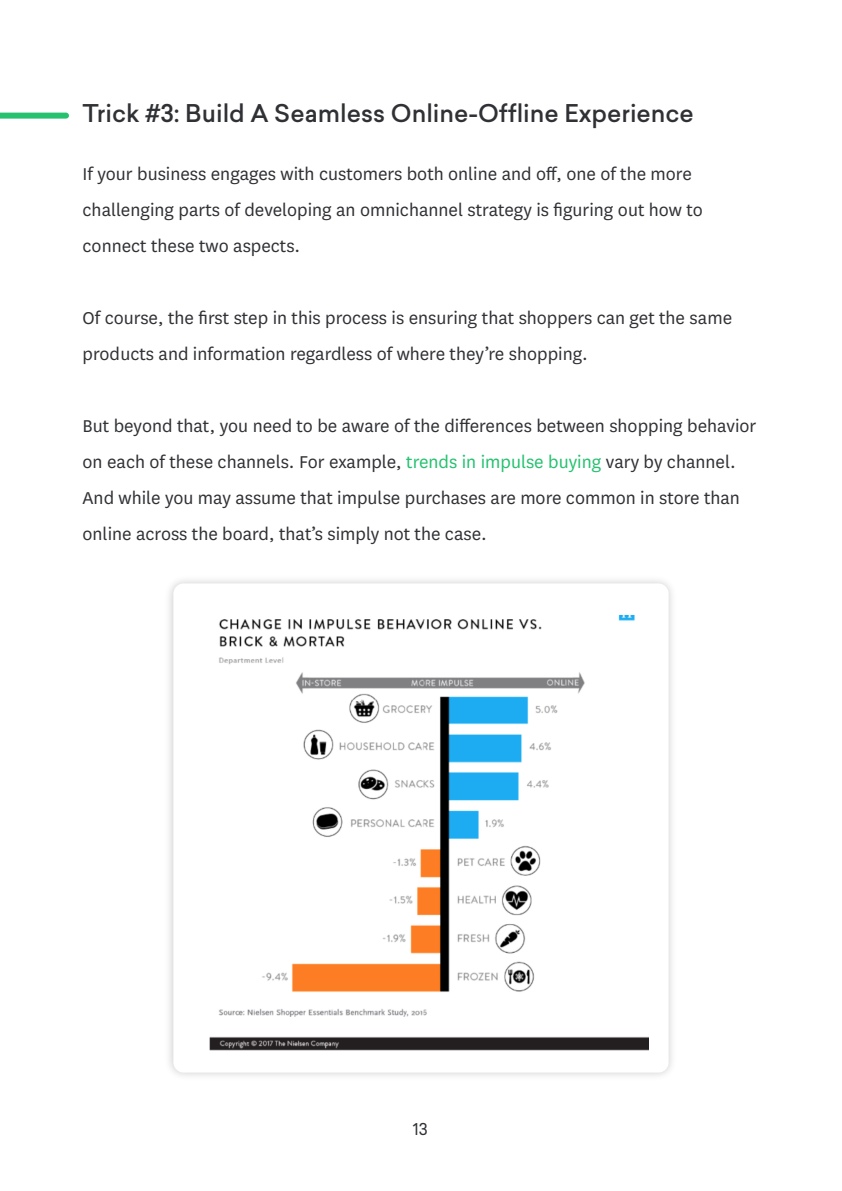
<style>
.page{position:relative;width:842px;height:1191px;background:#fff}
.page>*{position:absolute;margin:0;border:0;box-sizing:border-box;transform-origin:0 0}
.t1{font:500 24px "Sailec";color:#303135}
.t2{font:20px/36px "National";color:#303135}
.t3{font:16px "Sailec";color:#303135}
.s1{color:#25c16f}
</style>
<div class="page">
<div style="left:0;top:113px;width:66px;height:6px;background:#25c16f"></div>
<img style="left:209px;top:615px;width:440px;height:436px">
<p class="t1" style="left:83px;top:96px;width:613px">Trick #3: Build A Seamless Online-Offline Experience</p>
<p class="t2" style="left:83px;top:155px;width:622px">If your business engages with customers both online and off, one of the more challenging parts of developing an omnichannel strategy is figuring out how to connect these two aspects.</p>
<p class="t2" style="left:83px;top:299px;width:651px">Of course, the first step in this process is ensuring that shoppers can get the same products and information regardless of where they’re shopping.</p>
<p class="t2" style="left:83px;top:407px;width:675px">But beyond that, you need to be aware of the differences between shopping behavior on each of these channels. For example, <span class="s1">trends in impulse buying</span> vary by channel.<br>And while you may assume that impulse purchases are more common in store than online across the board, that’s simply not the case.</p>
<p class="t3" style="left:413px;top:1118px;width:16px">13</p>
</div>
